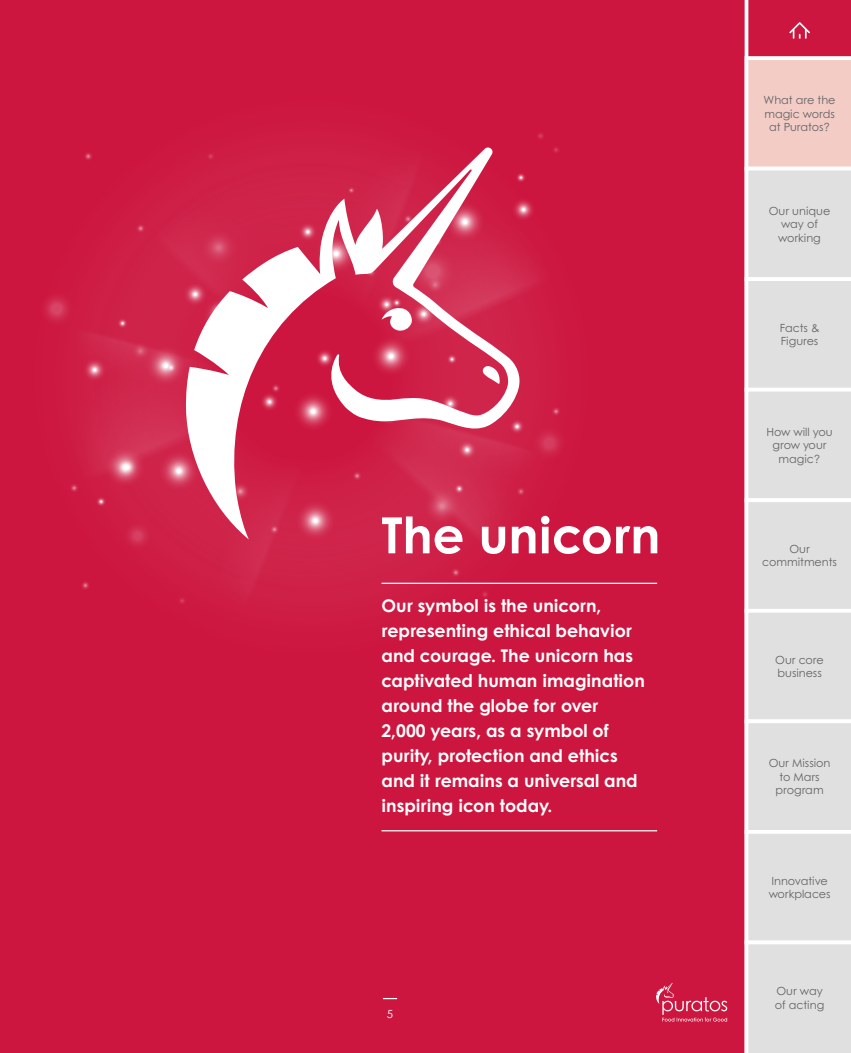
<style>
.page{position:relative;width:851px;height:1053px;background:#fff}
.page>*{position:absolute;margin:0;border:0;box-sizing:border-box;transform-origin:0 0}
.t1{font:700 50px "Century Gothic";color:#fff}
.t2{font:700 17.5px/25px "Century Gothic";color:#fff}
.t3{font:11.25px/13.5px "Century Gothic";color:#636466;text-align:center}
.t4{font:11.25px "Century Gothic";color:#fff}
</style>
<div class="page">
<div style="left:0;top:0;width:744px;height:1052px;background:#cd163f"></div>
<svg style="left:533px;top:129px;width:14px;height:13px"></svg>
<div style="left:199px;top:562px;width:225px;height:40px;background:#cf2047"></div>
<svg style="left:156px;top:253px;width:385px;height:309px"></svg>
<div style="left:80px;top:323px;width:461px;height:190px;background:#ce2047"></div>
<div style="left:94px;top:163px;width:427px;height:427px;background:#cf234a;border-radius:50%"></div>
<svg style="left:80px;top:355px;width:28px;height:28px"></svg>
<svg style="left:509px;top:195px;width:28px;height:28px"></svg>
<svg style="left:141px;top:341px;width:48px;height:48px;fill:#d12f53"></svg>
<svg style="left:101px;top:443px;width:47px;height:48px"></svg>
<svg style="left:154px;top:446px;width:48px;height:48px"></svg>
<svg style="left:164px;top:360px;width:13px;height:13px"></svg>
<svg style="left:514px;top:171px;width:13px;height:12px"></svg>
<svg style="left:116px;top:316px;width:12px;height:13px"></svg>
<svg style="left:507px;top:417px;width:18px;height:18px"></svg>
<svg style="left:514px;top:484px;width:13px;height:13px"></svg>
<svg style="left:67px;top:481px;width:13px;height:13px"></svg>
<svg style="left:549px;top:404px;width:13px;height:13px"></svg>
<svg style="left:449px;top:565px;width:12px;height:13px"></svg>
<svg style="left:134px;top:221px;width:13px;height:13px"></svg>
<svg style="left:81px;top:149px;width:13px;height:13px"></svg>
<svg style="left:478px;top:587px;width:13px;height:13px"></svg>
<svg style="left:549px;top:143px;width:13px;height:13px"></svg>
<svg style="left:175px;top:593px;width:13px;height:13px"></svg>
<svg style="left:78px;top:578px;width:13px;height:13px"></svg>
<svg style="left:94px;top:494px;width:13px;height:13px"></svg>
<svg style="left:116px;top:455px;width:23px;height:23px"></svg>
<svg style="left:128px;top:339px;width:23px;height:23px"></svg>
<svg style="left:32px;top:284px;width:48px;height:48px"></svg>
<svg style="left:117px;top:515px;width:40px;height:40px"></svg>
<svg style="left:525px;top:419px;width:47px;height:47px"></svg>
<svg style="left:186px;top:147px;width:335px;height:392px"></svg>
<svg style="left:480px;top:365px;width:20px;height:19px"></svg>
<svg style="left:381px;top:306px;width:32px;height:25px"></svg>
<hr style="left:381px;top:582px;width:276px;height:2px;background:#fff">
<hr style="left:381px;top:830px;width:276px;height:1px;background:#fff">
<svg style="left:383px;top:998px;width:14px;height:1px"></svg>
<svg style="left:656px;top:983px;width:71px;height:38px"></svg>
<div style="left:744px;top:0;width:106px;height:56px;background:#cd163f"></div>
<svg style="left:789px;top:22px;width:20px;height:17px"></svg>
<svg style="left:744px;top:56px;width:106px;height:996px;background:#e3dede"></svg>
<h1 class="t1" style="left:381px;top:502px;width:280px">The unicorn</h1>
<p class="t2" style="left:381px;top:592px;width:265px">Our symbol is the unicorn, representing ethical behavior and courage. The unicorn has captivated human imagination around the globe for over<br>2,000 years, as a symbol of purity, protection and ethics and it remains a universal and inspiring icon today.</p>
<p class="t4" style="left:387px;top:1006px;width:8px">5</p>
<p class="t3" style="left:763px;top:93px;width:74px">What are the magic words at Puratos?</p>
<p class="t3" style="left:768px;top:203px;width:63px">Our unique way of working</p>
<p class="t3" style="left:779px;top:321px;width:41px;text-align:left">Facts &amp;<br>Figures</p>
<p class="t3" style="left:766px;top:424px;width:68px">How will you grow your magic?</p>
<p class="t3" style="left:762px;top:542px;width:76px">Our commitments</p>
<p class="t3" style="left:775px;top:652px;width:50px;text-align:left">Our core business</p>
<p class="t3" style="left:768px;top:756px;width:63px">Our Mission to Mars program</p>
<p class="t3" style="left:768px;top:873px;width:63px;text-align:left">Innovative workplaces</p>
<p class="t3" style="left:774px;top:984px;width:51px;text-align:left">Our way of acting</p>
</div>
